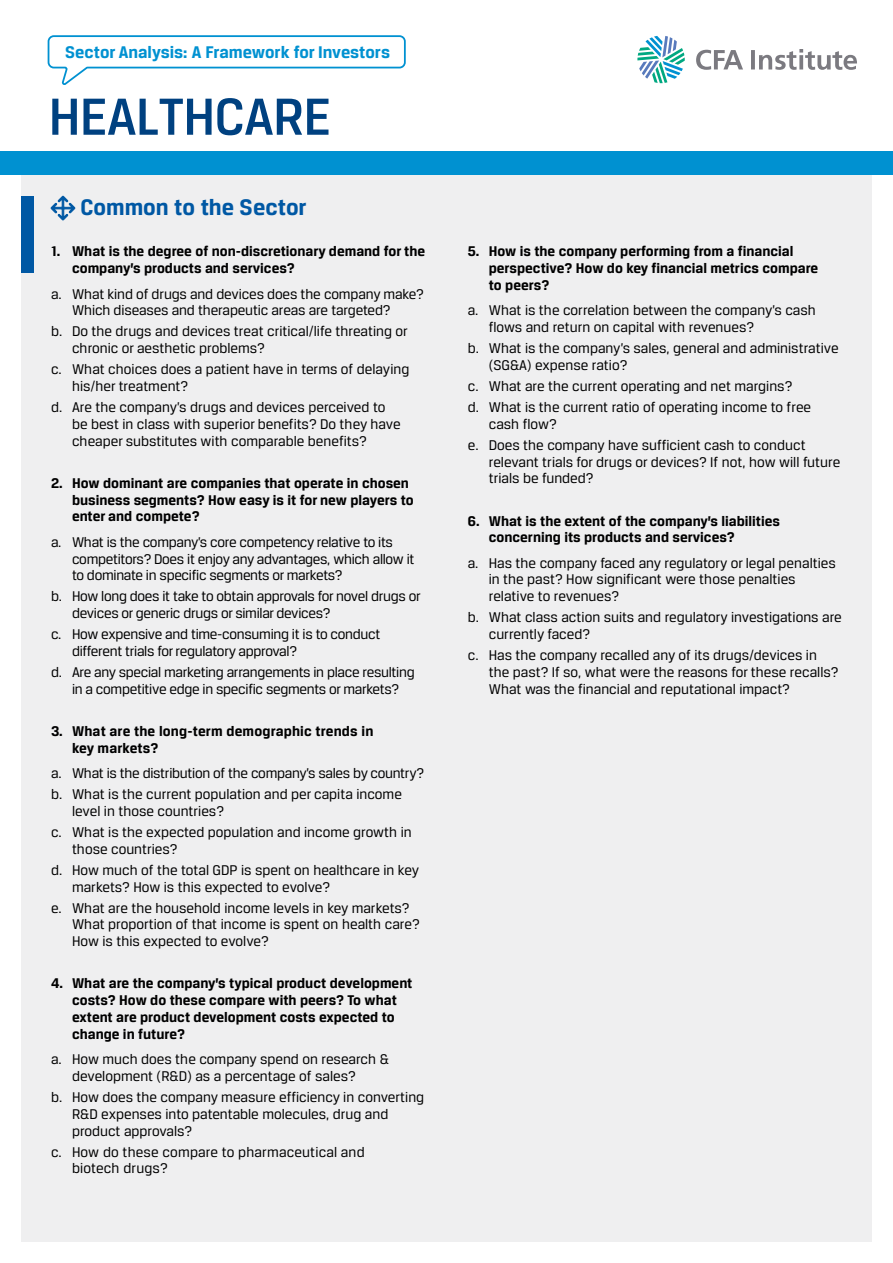
<style>
.page{position:relative;width:893px;height:1263px;background:#fff}
.page>*{position:absolute;margin:0;border:0;box-sizing:border-box;transform-origin:0 0}
.t1{font:500 55.5px "CFA Breuer Text";letter-spacing:-.01em;color:#004180}
.t2{font:700 24px "CFA Breuer Text";color:#0058a4}
.t3{font:700 18px "CFA Breuer Text";color:#0091d1}
.t4{font:15px/16.8px "CFA Breuer Text";color:#000}
.t5{font:700 15px/16.8px "CFA Breuer Text";color:#000}
.t6{font:15px/16.8px "CFA Breuer Text";letter-spacing:-.02em;color:#000}
</style>
<div class="page">
<div style="left:21px;top:171px;width:851px;height:1071px;background:#efeff0"></div>
<svg style="left:47px;top:35px;width:359px;height:50px"></svg>
<svg style="left:637px;top:36px;width:48px;height:47px"></svg>
<svg style="left:696px;top:50px;width:47px;height:20px"></svg>
<hr style="left:751px;top:50px;width:4px;height:19px;background:#7b7a80">
<svg style="left:759px;top:49px;width:98px;height:21px"></svg>
<div style="left:21px;top:196px;width:13px;height:77px;background:#0058a4"></div>
<div style="left:0;top:151px;width:893px;height:23px;background:#0091d1"></div>
<svg style="left:51px;top:196px;width:24px;height:24px"></svg>
<p class="t3" style="left:65px;top:42px;width:326px">Sector Analysis: A Framework for Investors</p>
<h1 class="t1" style="left:49px;top:86px;width:284px">HEALTHCARE</h1>
<h2 class="t2" style="left:80px;top:194px;width:228px">Common to the Sector</h2>
<p class="t5" style="left:72px;top:243px;width:355px;text-indent:-21px">1. What is the degree of non-discretionary demand for the company’s products and services?</p>
<p class="t4" style="left:72px;top:285px;width:353px;text-indent:-21px">a. What kind of drugs and devices does the company make?<br>Which diseases and therapeutic areas are targeted?</p>
<p class="t4" style="left:72px;top:323px;width:337px;text-indent:-21px">b. Do the drugs and devices treat critical/life threating or chronic or aesthetic problems?</p>
<p class="t4" style="left:72px;top:361px;width:339px;text-indent:-21px">c. What choices does a patient have in terms of delaying his/her treatment?</p>
<p class="t4" style="left:72px;top:398px;width:330px;text-indent:-21px">d. Are the company’s drugs and devices perceived to be best in class with superior benefits? Do they have cheaper substitutes with comparable benefits?</p>
<p class="t5" style="left:72px;top:474px;width:343px;text-indent:-21px">2. How dominant are companies that operate in chosen business segments? How easy is it for new players to enter and compete?</p>
<p class="t6" style="left:72px;top:533px;width:344px;text-indent:-21px">a. What is the company’s core competency relative to its competitors? Does it enjoy any advantages, which allow it to dominate in specific segments or markets?</p>
<p class="t6" style="left:72px;top:588px;width:350px;text-indent:-21px">b. How long does it take to obtain approvals for novel drugs or devices or generic drugs or similar devices?</p>
<p class="t6" style="left:72px;top:626px;width:310px;text-indent:-21px">c. How expensive and time-consuming it is to conduct different trials for regulatory approval?</p>
<p class="t6" style="left:51px;top:663px;width:365px;text-align:center">d. Are any special marketing arrangements in place resulting in a competitive edge in specific segments or markets?</p>
<p class="t5" style="left:72px;top:722px;width:303px;text-indent:-21px">3. What are the long-term demographic trends in key markets?</p>
<p class="t6" style="left:51px;top:762px;width:375px;line-height:21px">a. What is the distribution of the company’s sales by country? b. What is the current population and per capita income</p>
<p class="t4" style="left:51px;top:800px;width:362px;line-height:21px;text-indent:21px">level in those countries?<br>c. What is the expected population and income growth in</p>
<p class="t4" style="left:51px;top:838px;width:370px;line-height:21px;text-indent:21px">those countries?<br>d. How much of the total GDP is spent on healthcare in key</p>
<p class="t4" style="left:51px;top:876px;width:360px;line-height:21px;text-indent:21px">markets? How is this expected to evolve?<br>e. What are the household income levels in key markets?</p>
<p class="t4" style="left:72px;top:916px;width:349px">What proportion of that income is spent on health care?<br>How is this expected to evolve?</p>
<p class="t5" style="left:72px;top:975px;width:342px;text-indent:-21px">4. What are the company’s typical product development costs? How do these compare with peers? To what extent are product development costs expected to change in future?</p>
<p class="t4" style="left:72px;top:1050px;width:318px;text-indent:-21px">a. How much does the company spend on research &amp; development (R&amp;D) as a percentage of sales?</p>
<p class="t4" style="left:72px;top:1088px;width:354px;text-indent:-21px">b. How does the company measure efficiency in converting<br>R&amp;D expenses into patentable molecules, drug and product approvals?</p>
<p class="t4" style="left:72px;top:1143px;width:294px;text-indent:-21px">c. How do these compare to pharmaceutical and biotech drugs?</p>
<p class="t5" style="left:489px;top:243px;width:331px;text-indent:-21px">5. How is the company performing from a financial perspective? How do key financial metrics compare to peers?</p>
<p class="t4" style="left:489px;top:302px;width:329px;text-indent:-21px">a. What is the correlation between the company’s cash flows and return on capital with revenues?</p>
<p class="t4" style="left:489px;top:340px;width:351px;text-indent:-21px">b. What is the company’s sales, general and administrative (SG&amp;A) expense ratio?</p>
<p class="t4" style="left:468px;top:375px;width:345px;line-height:21px">c. What are the current operating and net margins?<br>d. What is the current ratio of operating income to free</p>
<p class="t4" style="left:468px;top:413px;width:339px;line-height:21px;text-indent:21px">cash flow?<br>e. Does the company have sufficient cash to conduct</p>
<p class="t4" style="left:489px;top:453px;width:353px">relevant trials for drugs or devices? If not, how will future trials be funded?</p>
<p class="t5" style="left:489px;top:512px;width:293px;text-indent:-21px">6. What is the extent of the company’s liabilities concerning its products and services?</p>
<p class="t4" style="left:489px;top:554px;width:349px;text-indent:-21px">a. Has the company faced any regulatory or legal penalties in the past? How significant were those penalties relative to revenues?</p>
<p class="t4" style="left:489px;top:609px;width:355px;text-indent:-21px">b. What class action suits and regulatory investigations are currently faced?</p>
<p class="t4" style="left:489px;top:647px;width:351px;text-indent:-21px">c. Has the company recalled any of its drugs/devices in the past? If so, what were the reasons for these recalls?<br>What was the financial and reputational impact?</p>
</div>
